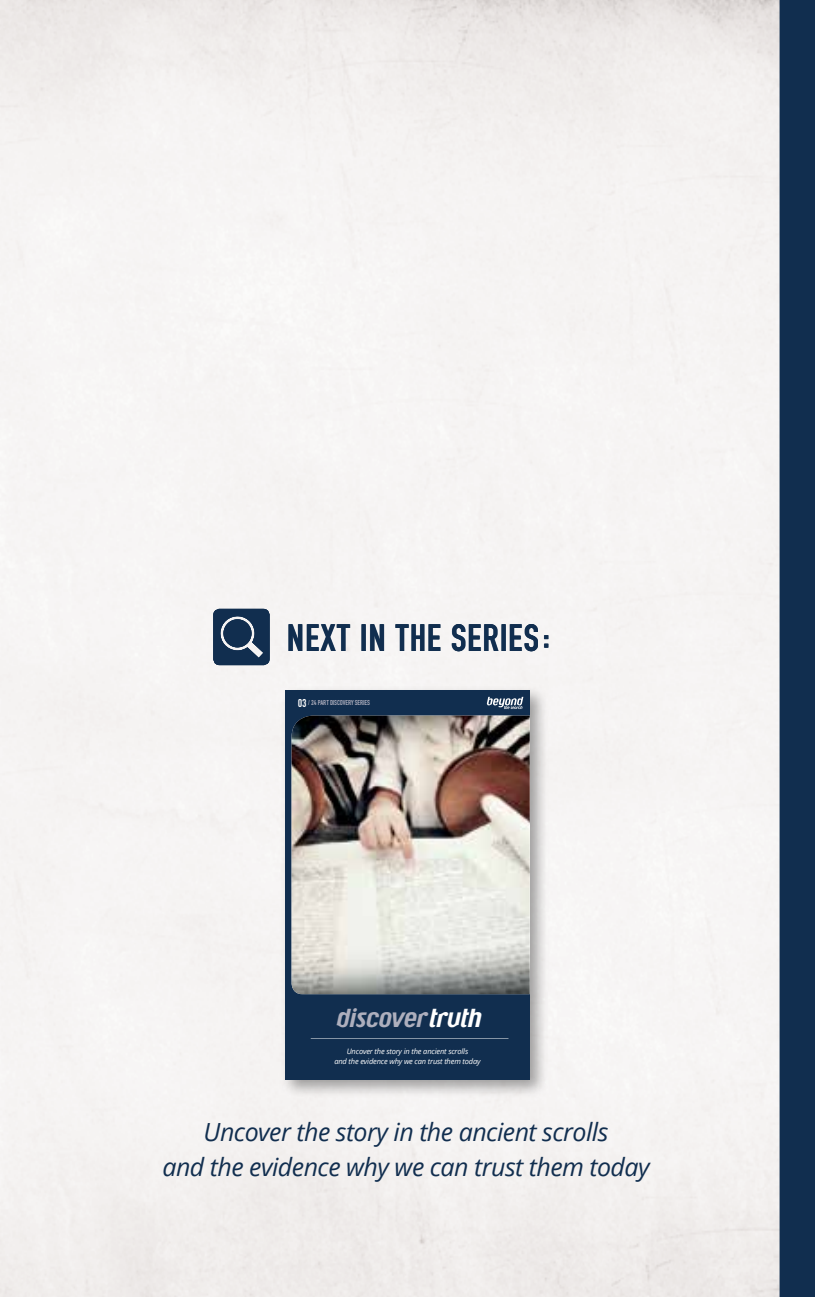
<style>
.page{position:relative;width:815px;height:1297px;background:#fff}
.page>*{position:absolute;margin:0;border:0;box-sizing:border-box;transform-origin:0 0}
.t1{font:40px "Fette Eng D";letter-spacing:.015em;color:#112e4f}
.t2{font:25.5px "Super Duper";color:#aeafbd}
.t3{font:italic 25px/35px "Open Sans";letter-spacing:-.02em;color:#112e4f;text-align:center}
.t4{font:italic 7.5px/10.5px "Open Sans";letter-spacing:-.02em;color:#fff;text-align:center}
.t5{font:7.5px "Fette Eng D";letter-spacing:-.015em;color:#afafbe}
.s1{font-size:12px;color:#fff}
.s2{color:#fff}
</style>
<div class="page">
<div style="left:281px;top:686px;width:269px;height:412px;background:#000;opacity:.35"></div>
<div style="left:285px;top:690px;width:245px;height:389px;background:#112e4f"></div>
<svg style="left:487px;top:697px;width:36px;height:12px"></svg>
<hr style="left:311px;top:1038px;width:197px;height:1px;background:#fff">
<img style="left:292px;top:716px;width:238px;height:278px">
<div style="left:780px;top:0;width:35px;height:1297px;background:#112e4f"></div>
<svg style="left:213px;top:609px;width:57px;height:56px;background:#2c4562"></svg>
<h1 class="t1" style="left:287px;top:616px;width:268px">NEXT IN THE SERIES:</h1>
<p class="t5" style="left:298px;top:699px;width:74px"><span class="s1">03</span> / 24 PART DISCOVERY SERIES</p>
<h2 class="t2" style="left:335px;top:1000px;width:147px">discover<span class="s2">truth</span></h2>
<p class="t4" style="left:334px;top:1046px;width:148px">Uncover the story in the ancient scrolls<br>and the evidence why we can trust them today</p>
<h3 class="t3" style="left:162px;top:1113px;width:489px">Uncover the story in the ancient scrolls<br>and the evidence why we can trust them today</h3>
</div>
